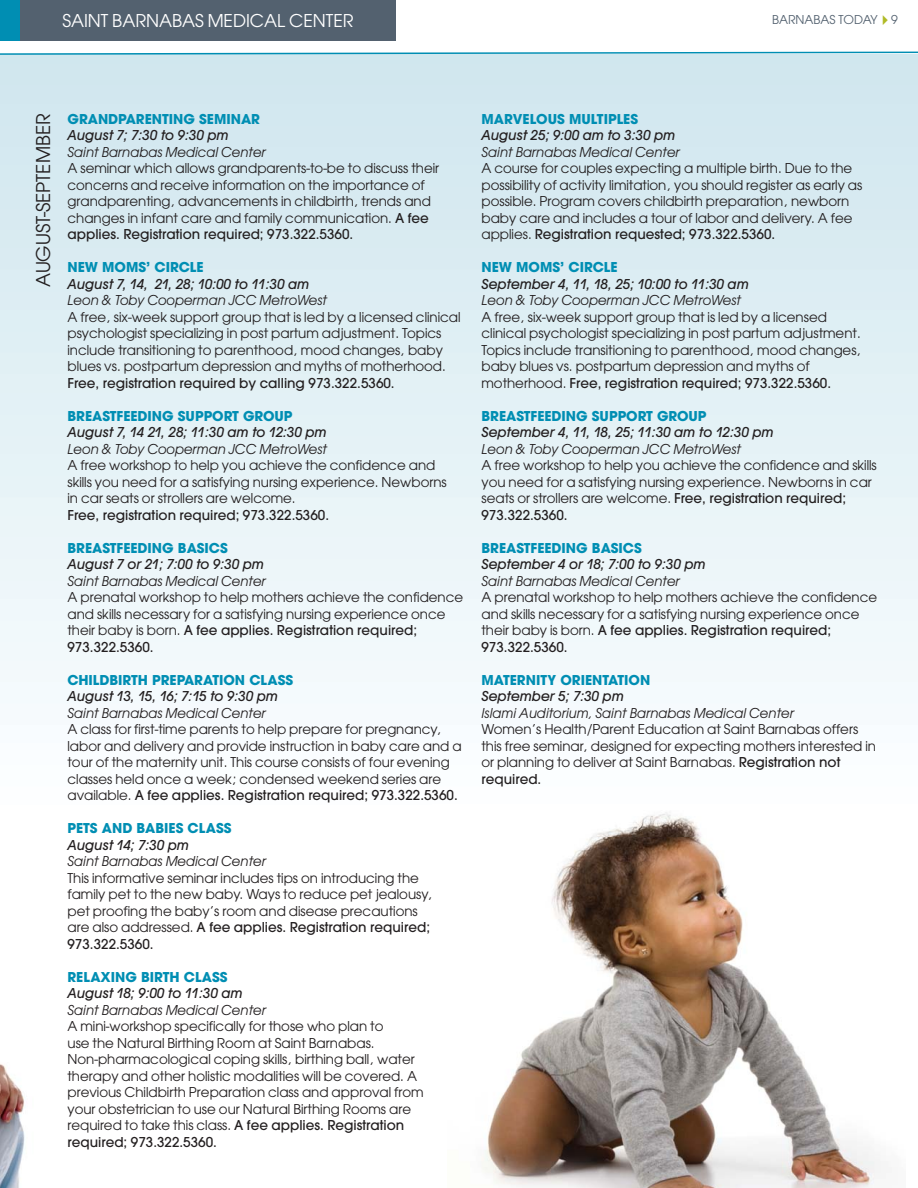
<style>
.page{position:relative;width:918px;height:1188px;background:#fff}
.page>*{position:absolute;margin:0;border:0;box-sizing:border-box;transform-origin:0 0}
.t1{font:21px "Avant Garde";color:#231f20}
.t2{font:19.5px "Avant Garde";color:#fff}
.t3{font:15px/16.5px "Avant Garde";color:#231f20}
.t4{font:15px/16.5px "Avant Garde Mdm";color:#231f20}
.t5{font:italic 15px "Avant Garde";color:#231f20}
.t6{font:15px "Avant Garde Mdm Itl";color:#231f20}
.t7{font:15px "Avant Garde Bld";color:#008eb3}
.t8{font:13.5px "Avant Garde";color:#53616f}
.s1{font-family:"Avant Garde Mdm"}
.s2{font-family:"Avant Garde"}
</style>
<div class="page">
<img style="left:482px;top:837px;width:399px;height:351px">
<img style="left:0;top:1064px;width:25px;height:124px">
<img style="left:591px;top:810px;width:111px;height:27px">
<svg style="left:0;top:51px;width:918px;height:5px"></svg>
<div style="left:18px;top:0;width:378px;height:40px;background:#53616f"></div>
<div style="left:0;top:0;width:19px;height:40px;background:#008eb3"></div>
<h2 class="t2" style="left:62px;top:14px;width:293px">SAINT BARNABAS MEDICAL CENTER</h2>
<p class="t8" style="left:772px;top:15px;width:127px">BARNABAS TODAY 9</p>
<h1 class="t1" style="left:36px;top:287px;width:175px;rotate:-90deg">AUGUST-SEPTEMBER</h1>
<p class="t7" style="left:68px;top:114px;width:194px">GRANDPARENTING SEMINAR</p>
<p class="t6" style="left:68px;top:130px;width:163px">August 7; 7:30 to 9:30 pm</p>
<p class="t5" style="left:68px;top:147px;width:200px">Saint Barnabas Medical Center</p>
<p class="t3" style="left:68px;top:162px;width:373px">A seminar which allows grandparents-to-be to discuss their concerns and receive information on the importance of grandparenting, advancements in childbirth, trends and changes in infant care and family communication. <span class="s1">A fee</span></p>
<p class="t4" style="left:68px;top:228px;width:287px">applies. Registration required; 973.322.5360.</p>
<p class="t7" style="left:68px;top:262px;width:138px">NEW MOMS’ CIRCLE</p>
<p class="t6" style="left:68px;top:279px;width:243px">August 7, 14, 21, 28; 10:00 to 11:30 am</p>
<p class="t5" style="left:68px;top:295px;width:261px">Leon &amp; Toby Cooperman JCC MetroWest</p>
<p class="t3" style="left:68px;top:310px;width:395px">A free, six-week support group that is led by a licensed clinical psychologist specializing in post partum adjustment. Topics include transitioning to parenthood, mood changes, baby blues vs. postpartum depression and myths of motherhood.</p>
<p class="t4" style="left:68px;top:376px;width:329px">Free, registration required by calling 973.322.5360.</p>
<p class="t7" style="left:68px;top:411px;width:227px">BREASTFEEDING SUPPORT GROUP</p>
<p class="t6" style="left:68px;top:427px;width:261px">August 7, 14 21, 28; 11:30 am to 12:30 pm</p>
<p class="t5" style="left:68px;top:444px;width:261px">Leon &amp; Toby Cooperman JCC MetroWest</p>
<p class="t3" style="left:68px;top:459px;width:381px">A free workshop to help you achieve the confidence and skills you need for a satisfying nursing experience. Newborns in car seats or strollers are welcome.</p>
<p class="t4" style="left:68px;top:508px;width:263px">Free, registration required; 973.322.5360.</p>
<p class="t7" style="left:68px;top:543px;width:162px">BREASTFEEDING BASICS</p>
<p class="t6" style="left:68px;top:559px;width:198px">August 7 or 21; 7:00 to 9:30 pm</p>
<p class="t5" style="left:68px;top:576px;width:200px">Saint Barnabas Medical Center</p>
<p class="t3" style="left:68px;top:591px;width:397px">A prenatal workshop to help mothers achieve the confidence and skills necessary for a satisfying nursing experience once</p>
<p class="t4" style="left:68px;top:624px;width:351px"><span class="s2">their baby is born.</span> A fee applies. Registration required;<br>973.322.5360.</p>
<p class="t7" style="left:68px;top:675px;width:227px">CHILDBIRTH PREPARATION CLASS</p>
<p class="t6" style="left:68px;top:691px;width:212px">August 13, 15, 16; 7:15 to 9:30 pm</p>
<p class="t5" style="left:68px;top:708px;width:200px">Saint Barnabas Medical Center</p>
<p class="t3" style="left:68px;top:723px;width:396px">A class for first-time parents to help prepare for pregnancy, labor and delivery and provide instruction in baby care and a tour of the maternity unit. This course consists of four evening classes held once a week; condensed weekend series are</p>
<p class="t4" style="left:68px;top:789px;width:392px"><span class="s2">available.</span> A fee applies. Registration required; 973.322.5360.</p>
<p class="t7" style="left:68px;top:823px;width:166px">PETS AND BABIES CLASS</p>
<p class="t6" style="left:68px;top:840px;width:123px">August 14; 7:30 pm</p>
<p class="t5" style="left:68px;top:856px;width:200px">Saint Barnabas Medical Center</p>
<p class="t3" style="left:68px;top:871px;width:366px">This informative seminar includes tips on introducing the family pet to the new baby. Ways to reduce pet jealousy, pet proofing the baby’s room and disease precautions</p>
<p class="t4" style="left:68px;top:921px;width:364px"><span class="s2">are also addressed.</span> A fee applies. Registration required;<br>973.322.5360.</p>
<p class="t7" style="left:68px;top:972px;width:162px">RELAXING BIRTH CLASS</p>
<p class="t6" style="left:68px;top:988px;width:177px">August 18; 9:00 to 11:30 am</p>
<p class="t5" style="left:68px;top:1005px;width:200px">Saint Barnabas Medical Center</p>
<p class="t3" style="left:68px;top:1020px;width:358px">A mini-workshop specifically for those who plan to<br>use the Natural Birthing Room at Saint Barnabas.<br>Non-pharmacological coping skills, birthing ball, water therapy and other holistic modalities will be covered. A previous Childbirth Preparation class and approval from your obstetrician to use our Natural Birthing Rooms are required to take this class. <span class="s1">A fee applies. Registration</span></p>
<p class="t4" style="left:68px;top:1135px;width:151px">required; 973.322.5360.</p>
<p class="t7" style="left:482px;top:114px;width:158px">MARVELOUS MULTIPLES</p>
<p class="t6" style="left:482px;top:130px;width:195px">August 25; 9:00 am to 3:30 pm</p>
<p class="t5" style="left:482px;top:147px;width:200px">Saint Barnabas Medical Center</p>
<p class="t3" style="left:482px;top:162px;width:382px">A course for couples expecting a multiple birth. Due to the possibility of activity limitation, you should register as early as possible. Program covers childbirth preparation, newborn baby care and includes a tour of labor and delivery. A fee</p>
<p class="t4" style="left:482px;top:228px;width:295px"><span class="s2">applies.</span> Registration requested; 973.322.5360.</p>
<p class="t7" style="left:482px;top:262px;width:138px">NEW MOMS’ CIRCLE</p>
<p class="t6" style="left:482px;top:279px;width:269px">September 4, 11, 18, 25; 10:00 to 11:30 am</p>
<p class="t5" style="left:482px;top:295px;width:261px">Leon &amp; Toby Cooperman JCC MetroWest</p>
<p class="t3" style="left:482px;top:310px;width:381px">A free, six-week support group that is led by a licensed clinical psychologist specializing in post partum adjustment.<br>Topics include transitioning to parenthood, mood changes, baby blues vs. postpartum depression and myths of</p>
<p class="t4" style="left:482px;top:376px;width:351px"><span class="s2">motherhood.</span> Free, registration required; 973.322.5360.</p>
<p class="t7" style="left:482px;top:411px;width:227px">BREASTFEEDING SUPPORT GROUP</p>
<p class="t6" style="left:482px;top:427px;width:294px">September 4, 11, 18, 25; 11:30 am to 12:30 pm</p>
<p class="t5" style="left:482px;top:444px;width:261px">Leon &amp; Toby Cooperman JCC MetroWest</p>
<p class="t3" style="left:482px;top:459px;width:397px">A free workshop to help you achieve the confidence and skills you need for a satisfying nursing experience. Newborns in car seats or strollers are welcome. <span class="s1">Free, registration required;</span></p>
<p class="t4" style="left:482px;top:508px;width:88px">973.322.5360.</p>
<p class="t7" style="left:482px;top:543px;width:162px">BREASTFEEDING BASICS</p>
<p class="t6" style="left:482px;top:559px;width:226px">September 4 or 18; 7:00 to 9:30 pm</p>
<p class="t5" style="left:482px;top:576px;width:200px">Saint Barnabas Medical Center</p>
<p class="t3" style="left:482px;top:591px;width:397px">A prenatal workshop to help mothers achieve the confidence and skills necessary for a satisfying nursing experience once</p>
<p class="t4" style="left:482px;top:624px;width:351px"><span class="s2">their baby is born.</span> A fee applies. Registration required;<br>973.322.5360.</p>
<p class="t7" style="left:482px;top:675px;width:170px">MATERNITY ORIENTATION</p>
<p class="t6" style="left:482px;top:691px;width:144px">September 5; 7:30 pm</p>
<p class="t5" style="left:482px;top:708px;width:314px">Islami Auditorium, Saint Barnabas Medical Center</p>
<p class="t3" style="left:482px;top:723px;width:396px">Women’s Health/Parent Education at Saint Barnabas offers this free seminar, designed for expecting mothers interested in or planning to deliver at Saint Barnabas. <span class="s1">Registration not</span></p>
<p class="t4" style="left:482px;top:772px;width:61px">required.</p>
</div>
